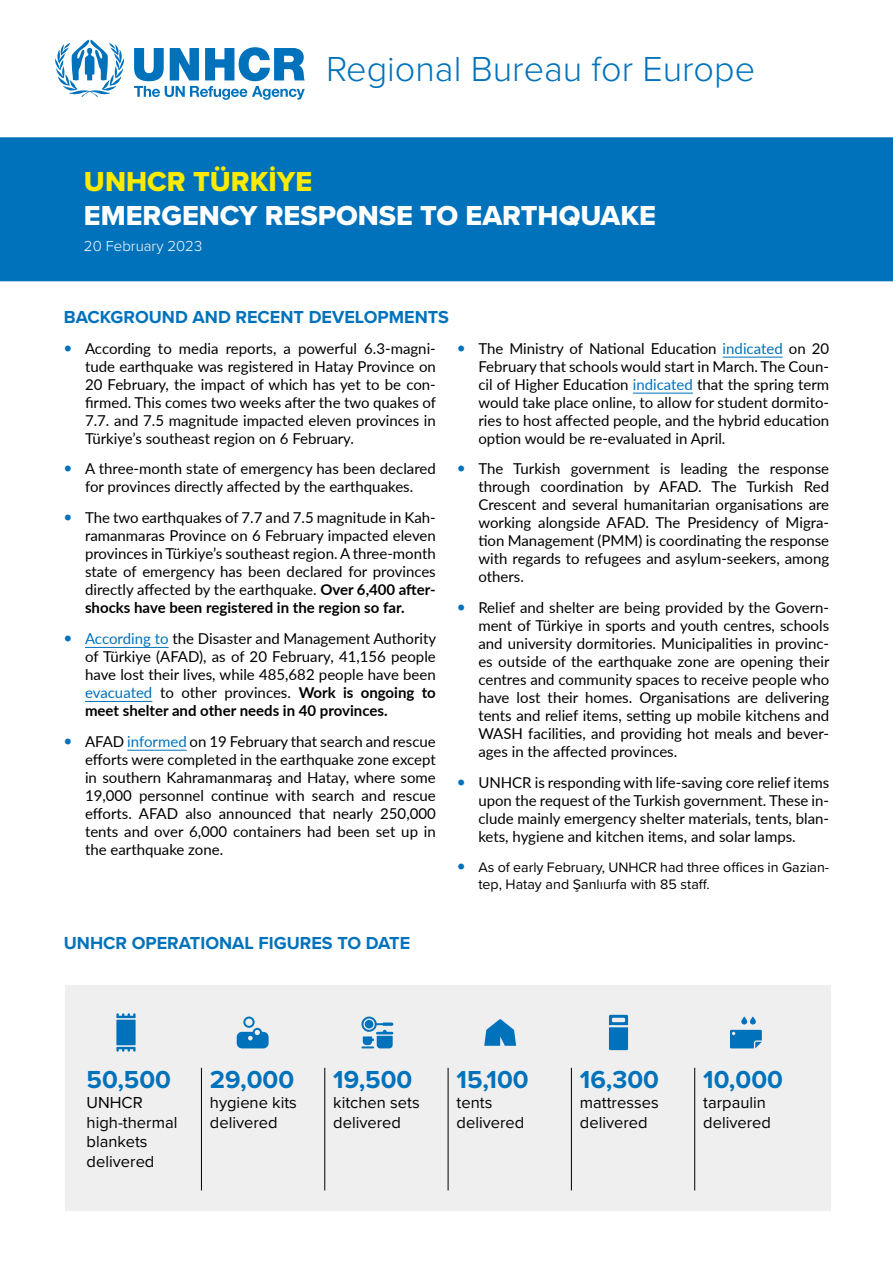
<style>
.page{position:relative;width:893px;height:1263px;background:#fff}
.page>*{position:absolute;margin:0;border:0;box-sizing:border-box;transform-origin:0 0}
.t1{font:300 36px "Proxima Nova";color:#0072bc}
.t2{font:28.5px "Proxima Nova Extrabld";color:#fff}
.t3{font:28.5px "Proxima Nova Extrabld";color:#faeb00}
.t4{font:700 25.5px "Proxima Nova";color:#0072bc}
.t5{font:700 18px "Proxima Nova";color:#0072bc}
.t6{font:16.5px/19.8px "Proxima Nova";color:#000}
.t7{font:15px/18px "Lato";color:#000;text-align:justify}
.t8{font:300 15px "Proxima Nova";color:#fff}
.t9{font:14.25px/17.1px "Proxima Nova";color:#000}
.s1{font-weight:700}
.s2{color:#0072bc}
</style>
<div class="page">
<svg style="left:55px;top:40px;width:70px;height:57px"></svg>
<svg style="left:134px;top:47px;width:171px;height:53px"></svg>
<hr style="left:85px;top:647px;width:84px;height:1px;background:#0072bc">
<hr style="left:85px;top:701px;width:67px;height:1px;background:#0072bc">
<hr style="left:127px;top:750px;width:60px;height:1px;background:#0072bc">
<hr style="left:723px;top:357px;width:60px;height:1px;background:#0072bc">
<hr style="left:633px;top:393px;width:60px;height:1px;background:#0072bc">
<div style="left:0;top:137px;width:893px;height:144px;background:#0072bc"></div>
<div style="left:65px;top:985px;width:766px;height:225px;background:#efeff0"></div>
<hr style="left:201px;top:1068px;width:1px;height:122px;background:#000">
<hr style="left:324px;top:1068px;width:1px;height:122px;background:#000">
<hr style="left:448px;top:1068px;width:1px;height:122px;background:#000">
<hr style="left:571px;top:1068px;width:1px;height:122px;background:#000">
<hr style="left:694px;top:1068px;width:1px;height:122px;background:#000">
<div style="left:116px;top:1020px;width:20px;height:25px;background:#0072bc"></div>
<svg style="left:116px;top:1013px;width:20px;height:5px"></svg>
<svg style="left:116px;top:1047px;width:20px;height:5px"></svg>
<svg style="left:609px;top:1015px;width:19px;height:35px"></svg>
<svg style="left:237px;top:1016px;width:32px;height:32px"></svg>
<svg style="left:361px;top:1016px;width:32px;height:32px"></svg>
<svg style="left:484px;top:1019px;width:32px;height:27px"></svg>
<svg style="left:741px;top:1016px;width:15px;height:8px"></svg>
<svg style="left:730px;top:1030px;width:32px;height:18px"></svg>
<h1 class="t1" style="left:326px;top:42px;width:431px">Regional Bureau for Europe</h1>
<h2 class="t3" style="left:84px;top:160px;width:230px">UNHCR TÜRKİYE</h2>
<h2 class="t2" style="left:84px;top:194px;width:573px">EMERGENCY RESPONSE TO EARTHQUAKE</h2>
<p class="t8" style="left:84px;top:235px;width:120px">20 February 2023</p>
<p class="t5" style="left:64px;top:303px;width:387px">BACKGROUND AND RECENT DEVELOPMENTS</p>
<p class="t7" style="left:85px;top:339px;width:353px">According to media reports, a powerful 6.3-magni&shy;tude earthquake was registered in Hatay Province on 20 February, the impact of which has yet to be con&shy;firmed. This comes two weeks after the two quakes of 7.7. and 7.5 magnitude impacted eleven provinces in Türkiye’s southeast region on 6 February.</p>
<p class="t7" style="left:85px;top:459px;width:352px">A three-month state of emergency has been declared for provinces directly affected by the earthquakes.</p>
<p class="t7" style="left:85px;top:508px;width:352px">The two earthquakes of 7.7 and 7.5 magnitude in Kah&shy;ramanmaras Province on 6 February impacted eleven provinces in Türkiye’s southeast region. A three-month state of emergency has been declared for provinces directly affected by the earthquake. <span class="s1">Over 6,400 after&shy;shocks have been registered in the region so far.</span></p>
<p class="t7" style="left:85px;top:629px;width:353px"><span class="s2">According to</span> the Disaster and Management Authority of Türkiye (AFAD), as of 20 February, 41,156 people have lost their lives, while 485,682 people have been <span class="s2">evacuated</span> to other provinces. <span class="s1">Work is ongoing to meet shelter and other needs in 40 provinces.</span></p>
<p class="t7" style="left:85px;top:732px;width:352px">AFAD <span class="s2">informed</span> on 19 February that search and rescue efforts were completed in the earthquake zone except in southern Kahramanmaraş and Hatay, where some 19,000 personnel continue with search and rescue efforts. AFAD also announced that nearly 250,000 tents and over 6,000 containers had been set up in the earthquake zone.</p>
<p class="t5" style="left:64px;top:930px;width:348px">UNHCR OPERATIONAL FIGURES TO DATE</p>
<p class="t7" style="left:478px;top:339px;width:352px">The Ministry of National Education <span class="s2">indicated</span> on 20<br>February that schools would start in March. The Coun&shy;cil of Higher Education <span class="s2">indicated</span> that the spring term would take place online, to allow for student dormito&shy;ries to host affected people, and the hybrid education option would be re-evaluated in April.</p>
<p class="t7" style="left:478px;top:459px;width:352px">The Turkish government is leading the response through coordination by AFAD. The Turkish Red Crescent and several humanitarian organisations are working alongside AFAD. The Presidency of Migra&shy;tion Management (PMM) is coordinating the response with regards to refugees and asylum-seekers, among others.</p>
<p class="t7" style="left:478px;top:598px;width:353px">Relief and shelter are being provided by the Govern&shy;ment of Türkiye in sports and youth centres, schools and university dormitories. Municipalities in provinc&shy;es outside of the earthquake zone are opening their centres and community spaces to receive people who have lost their homes. Organisations are delivering tents and relief items, setting up mobile kitchens and WASH facilities, and providing hot meals and bever&shy;ages in the affected provinces.</p>
<p class="t7" style="left:478px;top:773px;width:352px">UNHCR is responding with life-saving core relief items upon the request of the Turkish government. These in&shy;clude mainly emergency shelter materials, tents, blan&shy;kets, hygiene and kitchen items, and solar lamps.</p>
<p class="t9" style="left:478px;top:858px;width:352px">As of early February, UNHCR had three offices in Gazian&shy;tep, Hatay and Şanlıurfa with 85 staff.</p>
<h3 class="t4" style="left:87px;top:1060px;width:86px">50,500</h3>
<p class="t6" style="left:87px;top:1091px;width:92px">UNHCR high-thermal blankets delivered</p>
<h3 class="t4" style="left:210px;top:1060px;width:86px">29,000</h3>
<p class="t6" style="left:210px;top:1091px;width:89px">hygiene kits delivered</p>
<h3 class="t4" style="left:333px;top:1060px;width:81px">19,500</h3>
<p class="t6" style="left:333px;top:1091px;width:88px">kitchen sets delivered</p>
<h3 class="t4" style="left:457px;top:1060px;width:74px">15,100</h3>
<p class="t6" style="left:457px;top:1091px;width:69px">tents delivered</p>
<h3 class="t4" style="left:580px;top:1060px;width:81px">16,300</h3>
<p class="t6" style="left:580px;top:1091px;width:80px">mattresses delivered</p>
<h3 class="t4" style="left:703px;top:1060px;width:81px">10,000</h3>
<p class="t6" style="left:703px;top:1091px;width:69px">tarpaulin delivered</p>
</div>
